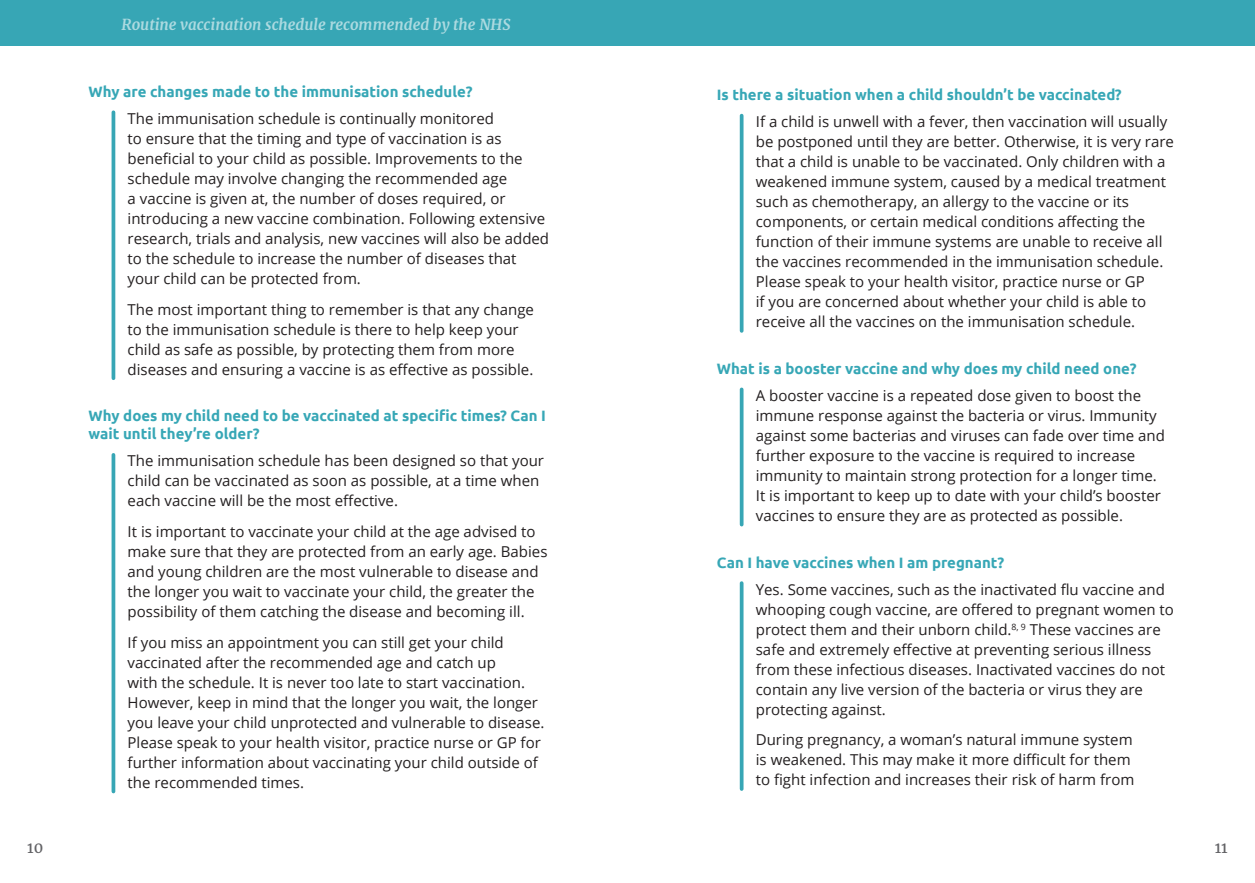
<style>
.page{position:relative;width:1255px;height:883px;background:#fff}
.page>*{position:absolute;margin:0;border:0;box-sizing:border-box;transform-origin:0 0}
.Body_-_Light_blue_li{font:15px/20px "Open Sans";color:#231f20}
.t1{font:700 15px/18.1px "Ubuntu";color:#37a7b6}
.t2{font:italic 700 15px "Merriweather";color:#fff}
.t3{font:italic 700 15px "Merriweather";color:#bfe5e8}
.t4{font:15px "Merriweather";color:#636366}
</style>
<div class="page">
<div style="left:0;top:0;width:652px;height:45px;background:#37a6b5"></div>
<hr style="left:112px;top:112px;width:3px;height:266px;background:#37a6b5">
<hr style="left:112px;top:455px;width:3px;height:336px;background:#37a6b5">
<div style="left:602px;top:0;width:652px;height:45px;background:#37a6b5"></div>
<svg style="left:739px;top:116px;width:4px;height:215px"></svg>
<svg style="left:739px;top:389px;width:4px;height:135px"></svg>
<svg style="left:739px;top:583px;width:4px;height:205px"></svg>
<p class="t4" style="left:27px;top:837px;width:18px">10</p>
<p class="t2" style="left:121px;top:15px;width:390px">Routine vaccination schedule recommended by the NHS</p>
<p class="t3" style="left:134px;top:15px;width:361px">Routine vaccine schedule r commende by the NHS</p>
<p class="t1" style="left:89px;top:82px;width:385px">Why are changes made to the immunisation schedule?</p>
<p class="Body_-_Light_blue_li" style="left:128px;top:108px;width:423px">The immunisation schedule is continually monitored<br>to ensure that the timing and type of vaccination is as beneficial to your child as possible. Improvements to the schedule may involve changing the recommended age<br>a vaccine is given at, the number of doses required, or introducing a new vaccine combination. Following extensive research, trials and analysis, new vaccines will also be added to the schedule to increase the number of diseases that your child can be protected from.</p>
<p class="Body_-_Light_blue_li" style="left:128px;top:298px;width:408px">The most important thing to remember is that any change to the immunisation schedule is there to help keep your child as safe as possible, by protecting them from more diseases and ensuring a vaccine is as effective as possible.</p>
<p class="t1" style="left:89px;top:406px;width:459px">Why does my child need to be vaccinated at specific times? Can I wait until they’re older?</p>
<p class="Body_-_Light_blue_li" style="left:128px;top:450px;width:418px">The immunisation schedule has been designed so that your child can be vaccinated as soon as possible, at a time when each vaccine will be the most effective.</p>
<p class="Body_-_Light_blue_li" style="left:128px;top:521px;width:421px">It is important to vaccinate your child at the age advised to make sure that they are protected from an early age. Babies and young children are the most vulnerable to disease and the longer you wait to vaccinate your child, the greater the possibility of them catching the disease and becoming ill.</p>
<p class="Body_-_Light_blue_li" style="left:128px;top:631px;width:418px">If you miss an appointment you can still get your child vaccinated after the recommended age and catch up<br>with the schedule. It is never too late to start vaccination.<br>However, keep in mind that the longer you wait, the longer you leave your child unprotected and vulnerable to disease.<br>Please speak to your health visitor, practice nurse or GP for further information about vaccinating your child outside of the recommended times.</p>
<p class="t1" style="left:716px;top:85px;width:406px">Is there a situation when a child shouldn’t be vaccinated?</p>
<p class="Body_-_Light_blue_li" style="left:755px;top:111px;width:419px">If a child is unwell with a fever, then vaccination will usually be postponed until they are better. Otherwise, it is very rare that a child is unable to be vaccinated. Only children with a weakened immune system, caused by a medical treatment such as chemotherapy, an allergy to the vaccine or its components, or certain medical conditions affecting the function of their immune systems are unable to receive all the vaccines recommended in the immunisation schedule.<br>Please speak to your health visitor, practice nurse or GP<br>if you are concerned about whether your child is able to receive all the vaccines on the immunisation schedule.</p>
<p class="t1" style="left:716px;top:359px;width:421px">What is a booster vaccine and why does my child need one?</p>
<p class="Body_-_Light_blue_li" style="left:755px;top:385px;width:410px">A booster vaccine is a repeated dose given to boost the immune response against the bacteria or virus. Immunity against some bacterias and viruses can fade over time and further exposure to the vaccine is required to increase immunity to maintain strong protection for a longer time.<br>It is important to keep up to date with your child’s booster vaccines to ensure they are as protected as possible.</p>
<p class="t1" style="left:716px;top:552px;width:289px">Can I have vaccines when I am pregnant?</p>
<p class="Body_-_Light_blue_li" style="left:755px;top:578px;width:419px">Yes. Some vaccines, such as the inactivated flu vaccine and whooping cough vaccine, are offered to pregnant women to protect them and their unborn child.<sup>8,</sup> <sup>9</sup> These vaccines are safe and extremely effective at preventing serious illness from these infectious diseases. Inactivated vaccines do not contain any live version of the bacteria or virus they are protecting against.</p>
<p class="Body_-_Light_blue_li" style="left:755px;top:729px;width:380px">During pregnancy, a woman’s natural immune system is weakened. This may make it more difficult for them to fight infection and increases their risk of harm from</p>
<p class="t4" style="left:1214px;top:837px;width:14px">11</p>
</div>
